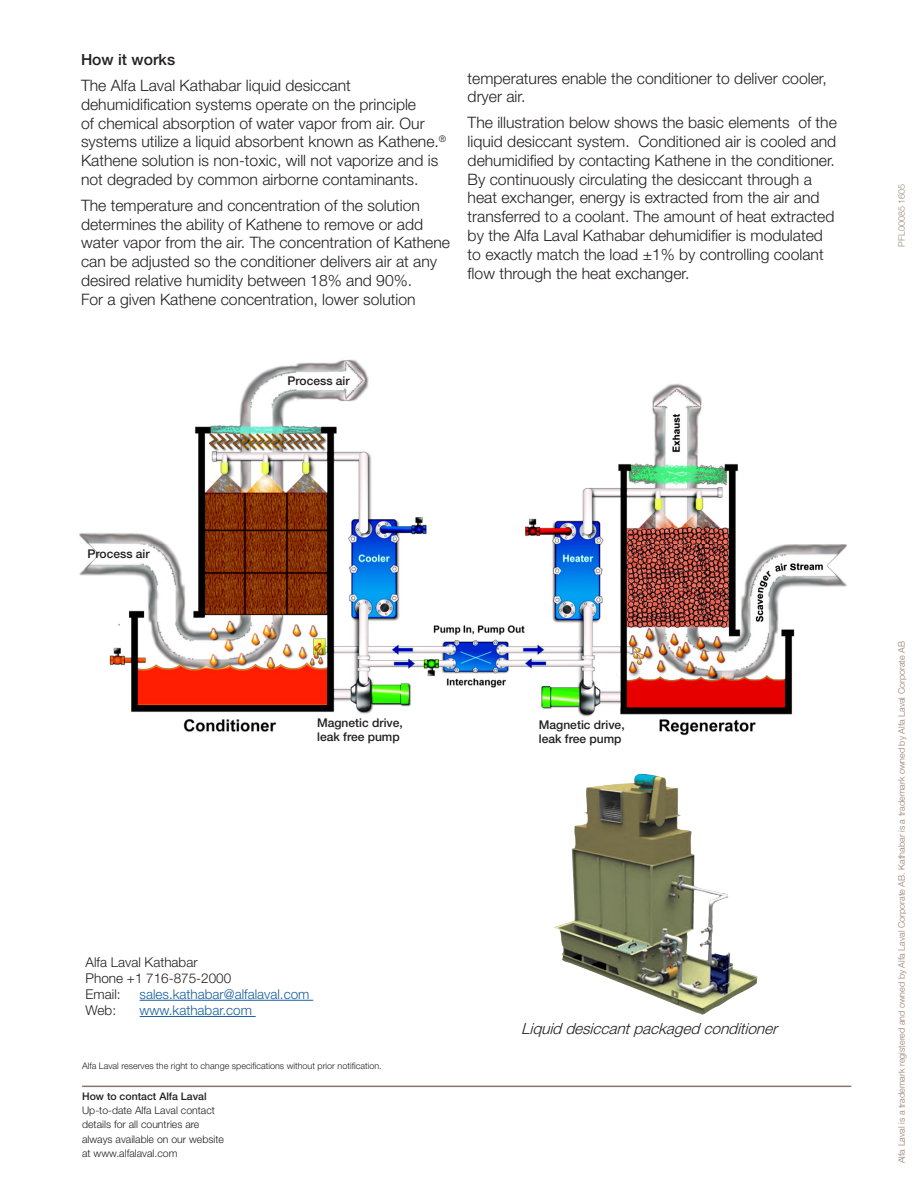
<style>
.page{position:relative;width:918px;height:1188px;background:#fff}
.page>*{position:absolute;margin:0;border:0;box-sizing:border-box;transform-origin:0 0}
.t1{font:300 15.75px/18.9px "Helvetica Neue LT";color:#231f20}
.t2{font:500 15.75px "Helvetica Neue LT";color:#231f20}
.t3{font:italic 300 15.3px "Helvetica Neue LT";color:#231f20}
.t4{font:300 13.5px "Helvetica Neue LT";color:#175d9e}
.t5{font:300 13.5px/16.2px "Helvetica Neue LT Std";color:#231f20}
.t6{font:300 13.5px "Helvetica Neue LT";color:#231f20}
.t7{font:500 12px/14.4px "Helvetica Neue LT";color:#231f20}
.t8{font:300 10.5px/14.2px "Helvetica Neue LT Std";color:#231f20}
.t9{font:500 10.5px "Helvetica Neue LT Std";color:#231f20}
.t10{font:300 9px "Helvetica Neue LT Std";color:#927d73}
.t11{font:300 9px "Helvetica Neue LT Std";color:#231f20}
.t12{font:300 9px "Helvetica Neue LT";color:#998b7d}
</style>
<div class="page">
<hr style="left:140px;top:1000px;width:173px;height:1px;background:#175d9e">
<hr style="left:140px;top:1016px;width:116px;height:1px;background:#175d9e">
<img style="left:79px;top:359px;width:768px;height:377px">
<img style="left:554px;top:774px;width:204px;height:241px">
<hr style="left:82px;top:1086px;width:769px;height:1px;background:#867770">
<p class="t2" style="left:81px;top:50px;width:96px">How it works</p>
<p class="t1" style="left:81px;top:75px;width:367px">The Alfa Laval Kathabar liquid desiccant dehumidification systems operate on the principle<br>of chemical absorption of water vapor from air. Our systems utilize a liquid absorbent known as Kathene.<sup>® </sup>Kathene solution is non-toxic, will not vaporize and is not degraded by common airborne contaminants.</p>
<p class="t1" style="left:81px;top:195px;width:371px">The temperature and concentration of the solution determines the ability of Kathene to remove or add water vapor from the air. The concentration of Kathene can be adjusted so the conditioner delivers air at any desired relative humidity between 18% and 90%.<br>For a given Kathene concentration, lower solution</p>
<p class="t1" style="left:468px;top:68px;width:361px">temperatures enable the conditioner to deliver cooler, dryer air.</p>
<p class="t1" style="left:468px;top:112px;width:371px">The illustration below shows the basic elements of the liquid desiccant system. Conditioned air is cooled and dehumidified by contacting Kathene in the conditioner.<br>By continuously circulating the desiccant through a heat exchanger, energy is extracted from the air and transferred to a coolant. The amount of heat extracted by the Alfa Laval Kathabar dehumidifier is modulated to exactly match the load ±1% by controlling coolant flow through the heat exchanger.</p>
<p class="t7" style="left:288px;top:374px;width:64px">Process air</p>
<p class="t12" style="left:896px;top:247px;width:64px;rotate:-90deg">PFL00085 1605</p>
<p class="t7" style="left:88px;top:546px;width:64px">Process air</p>
<p class="t7" style="left:317px;top:715px;width:87px">Magnetic drive, leak free pump</p>
<p class="t7" style="left:539px;top:717px;width:87px">Magnetic drive, leak free pump</p>
<p class="t5" style="left:86px;top:953px;width:147px">Alfa Laval Kathabar<br>Phone +1 716-875-2000</p>
<p class="t6" style="left:86px;top:986px;width:37px">Email:</p>
<p class="t4" style="left:140px;top:986px;width:171px">sales.kathabar@alfalaval.com</p>
<p class="t6" style="left:86px;top:1002px;width:32px">Web:</p>
<p class="t4" style="left:140px;top:1002px;width:114px">www.kathabar.com</p>
<p class="t3" style="left:521px;top:1019px;width:262px">Liquiddesiccantpackagedconditioner</p>
<p class="t11" style="left:82px;top:1060px;width:301px">Alfa Laval reserves the right to change specifications without prior notification.</p>
<p class="t9" style="left:82px;top:1090px;width:126px">How to contact Alfa Laval</p>
<p class="t8" style="left:82px;top:1103px;width:143px">Up-to-date Alfa Laval contact details for all countries are always available on our website at www.alfalaval.com</p>
<p class="t10" style="left:896px;top:1163px;width:524px;rotate:-90deg">Alfa Laval is a trademark registered and owned by Alfa Laval Corporate AB. Kathabar is a trademark owned by Alfa Laval Corporate AB</p>
</div>
